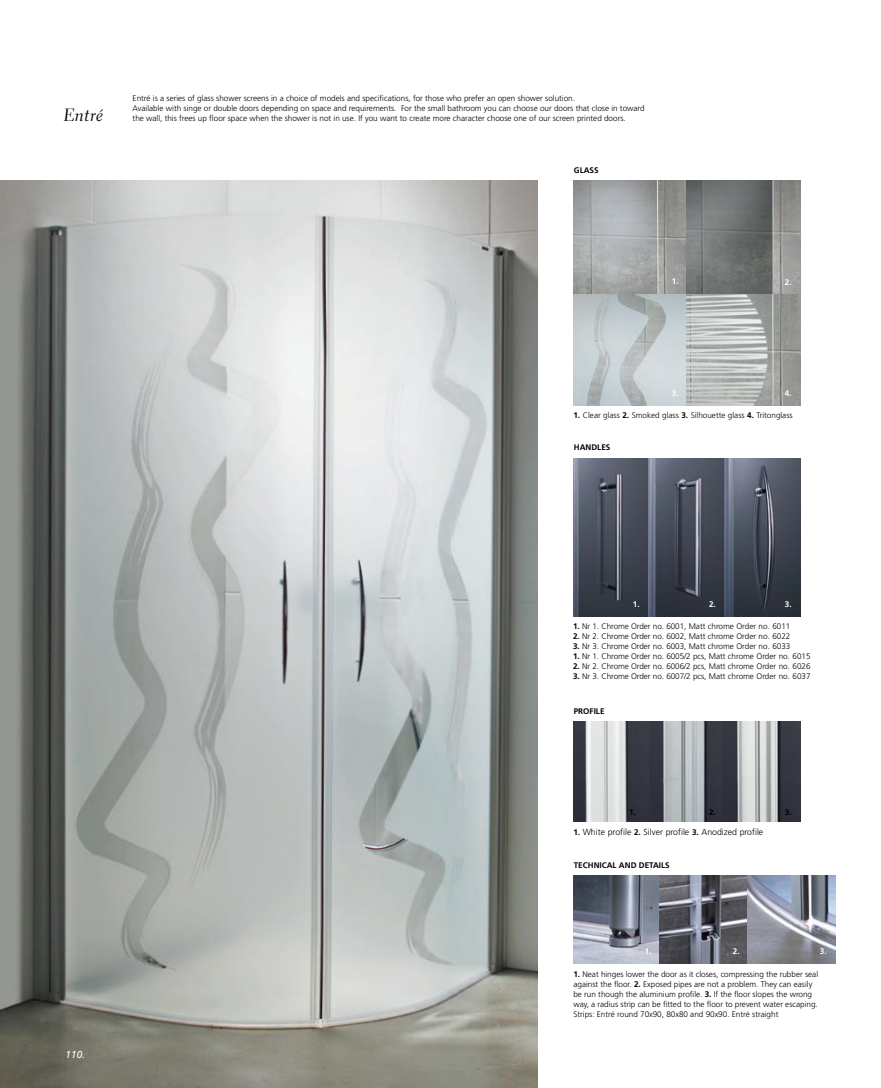
<style>
.page{position:relative;width:881px;height:1088px;background:#fff}
.page>*{position:absolute;margin:0;border:0;box-sizing:border-box;transform-origin:0 0}
.t1{font:17.5px "Transitional 521 BT Cursive A";color:#000}
.t2{font:italic 10px "Frutiger";color:#fff}
.t3{font:300 8.75px "Frutiger";color:#000}
.t4{font:300 8.12px/10px "Frutiger";color:#000}
.t5{font:700 8.12px "Frutiger";color:#000}
.t6{font:700 8.12px "Frutiger";color:#fff}
.s1{font-weight:700}
.s2{font-weight:700;font-size:8.12px}
</style>
<div class="page">
<img style="left:573px;top:875px;width:86px;height:88px">
<img style="left:573px;top:458px;width:227px;height:158px">
<img style="left:0;top:180px;width:537px;height:908px">
<img style="left:573px;top:293px;width:114px;height:113px">
<svg style="left:687px;top:293px;width:113px;height:113px"></svg>
<svg style="left:573px;top:180px;width:114px;height:113px"></svg>
<svg style="left:687px;top:180px;width:113px;height:113px"></svg>
<img style="left:659px;top:875px;width:176px;height:88px">
<img style="left:573px;top:721px;width:149px;height:100px">
<img style="left:722px;top:721px;width:78px;height:100px">
<h1 class="t1" style="left:64px;top:104px;width:41px">Entré</h1>
<p class="t4" style="left:133px;top:93px;width:513px">Entré is a series of glass shower screens in a choice of models and specifications, for those who prefer an open shower solution.<br>Available with singe or double doors depending on space and requirements. For the small bathroom you can choose our doors that close in toward the wall, this frees up floor space when the shower is not in use. If you want to create more character choose one of our screen printed doors.</p>
<p class="t5" style="left:573px;top:165px;width:26px">GLASS</p>
<p class="t6" style="left:671px;top:276px;width:8px">1.</p>
<p class="t6" style="left:785px;top:277px;width:8px">2.</p>
<p class="t6" style="left:671px;top:388px;width:8px">3.</p>
<p class="t6" style="left:785px;top:388px;width:8px">4.</p>
<p class="t4" style="left:573px;top:410px;width:221px"><span class="s1">1.</span> Clear glass <span class="s1">2.</span> Smoked glass <span class="s1">3.</span> Silhouette glass <span class="s1">4.</span> Tritonglass</p>
<p class="t5" style="left:573px;top:442px;width:38px">HANDLES</p>
<p class="t2" style="left:66px;top:1049px;width:21px">110.</p>
<p class="t6" style="left:632px;top:600px;width:8px">1.</p>
<p class="t6" style="left:709px;top:600px;width:8px">2.</p>
<p class="t6" style="left:785px;top:600px;width:8px">3.</p>
<p class="t4" style="left:573px;top:621px;width:219px"><span class="s1">1.</span> Nr 1. Chrome Order no. 6001, Matt chrome Order no. 6011</p>
<p class="t4" style="left:573px;top:631px;width:219px"><span class="s1">2.</span> Nr 2. Chrome Order no. 6002, Matt chrome Order no. 6022</p>
<p class="t4" style="left:573px;top:641px;width:219px"><span class="s1">3.</span> Nr 3. Chrome Order no. 6003, Matt chrome Order no. 6033</p>
<p class="t4" style="left:573px;top:651px;width:239px"><span class="s1">1.</span> Nr 1. Chrome Order no. 6005/2 pcs, Matt chrome Order no. 6015</p>
<p class="t4" style="left:573px;top:661px;width:239px"><span class="s1">2.</span> Nr 2. Chrome Order no. 6006/2 pcs, Matt chrome Order no. 6026</p>
<p class="t4" style="left:573px;top:671px;width:239px"><span class="s1">3.</span> Nr 3. Chrome Order no. 6007/2 pcs, Matt chrome Order no. 6037</p>
<p class="t5" style="left:573px;top:706px;width:31px">PROFILE</p>
<p class="t5" style="left:629px;top:808px;width:8px">1.</p>
<p class="t5" style="left:709px;top:808px;width:8px">2.</p>
<p class="t5" style="left:785px;top:808px;width:8px">3.</p>
<p class="t3" style="left:573px;top:827px;width:191px"><span class="s2">1.</span> White profile <span class="s2">2.</span> Silver profile <span class="s2">3.</span> Anodized profile</p>
<p class="t5" style="left:573px;top:860px;width:90px">TECH NICAL AND DETAILS</p>
<p class="t6" style="left:644px;top:946px;width:8px">1.</p>
<p class="t6" style="left:732px;top:946px;width:8px">2.</p>
<p class="t6" style="left:819px;top:946px;width:8px">3.</p>
<p class="t4" style="left:573px;top:969px;width:246px"><span class="s1">1.</span> Neat hinges lower the door as it closes, compressing the rubber seal against the floor. <span class="s1">2.</span> Exposed pipes are not a problem. They can easily be run though the aluminium profile. <span class="s1">3.</span> If the floor slopes the wrong way, a radius strip can be fitted to the floor to prevent water escaping.<br>Strips: Entré round 70x90, 80x80 and 90x90. Entré straight</p>
</div>
